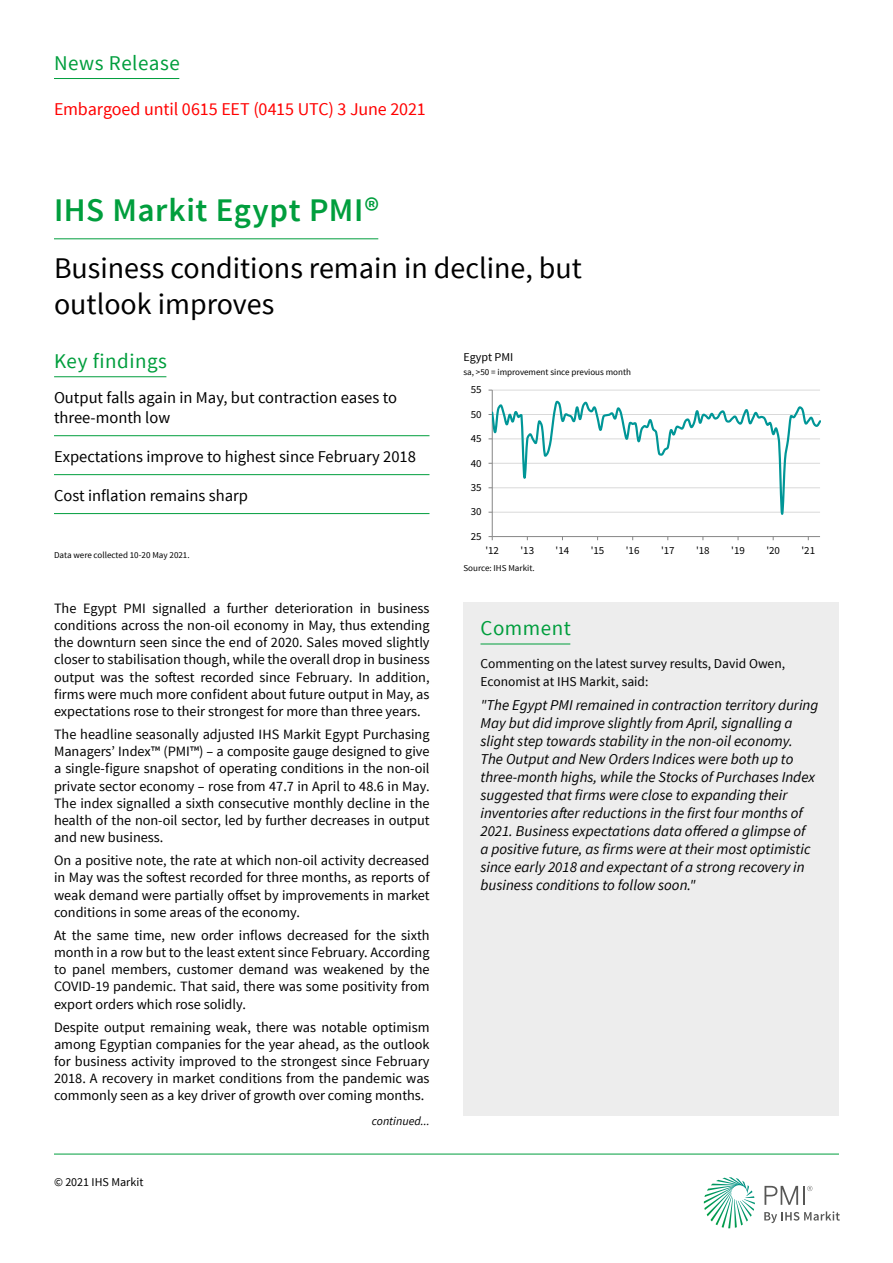
<style>
.page{position:relative;width:893px;height:1263px;background:#fff}
.page>*{position:absolute;margin:0;border:0;box-sizing:border-box;transform-origin:0 0}
.t1{font:600 33px "Source Sans Pro";letter-spacing:.015em;color:#009e3d}
.t2{font:30px/36px "Source Sans Pro";color:#000}
.t3{font:21px "Source Sans Pro";letter-spacing:.025em;color:#009e3d}
.t4{font:18px "Source Sans Pro";letter-spacing:-.01em;color:#f00}
.t5{font:16.5px/19.8px "Source Sans Pro";color:#000}
.t6{font:italic 15px/18px "Source Sans Pro";color:#000}
.t7{font:14.25px/17.1px "Source Sans Pro";color:#000;text-align:justify}
.t8{font:13.5px/18px "Source Sans Pro";color:#000}
.t9{font:12px "Source Sans Pro";color:#000}
.t10{font:italic 12px "Source Sans Pro";color:#000}
.t11{font:10.8px "Source Sans Pro";letter-spacing:-.005em;color:#000}
.t12{font:9px "Source Sans Pro";color:#000}
</style>
<div class="page">
<svg style="left:704px;top:1177px;width:51px;height:51px"></svg>
<svg style="left:764px;top:1211px;width:76px;height:12px"></svg>
<svg style="left:764px;top:1186px;width:48px;height:19px"></svg>
<hr style="left:54px;top:1154px;width:785px;height:1px;background:#009e3d">
<hr style="left:492px;top:390px;width:328px;height:1px;background:#d9d9d9">
<hr style="left:492px;top:390px;width:1px;height:147px;background:#868686">
<hr style="left:492px;top:536px;width:328px;height:1px;background:#868686">
<svg style="left:489px;top:398px;width:332px;height:121px"></svg>
<hr style="left:54px;top:376px;width:112px;height:1px;background:#009e3d">
<hr style="left:54px;top:78px;width:125px;height:1px;background:#009e3d">
<hr style="left:54px;top:238px;width:324px;height:1px;background:#009e3d">
<hr style="left:54px;top:435px;width:375px;height:1px;background:#009e3d">
<hr style="left:54px;top:474px;width:375px;height:1px;background:#009e3d">
<hr style="left:54px;top:513px;width:375px;height:1px;background:#009e3d">
<div style="left:463px;top:602px;width:376px;height:56px;background:#ededed"></div>
<hr style="left:480px;top:644px;width:90px;height:1px;background:#009e3d">
<div style="left:463px;top:658px;width:376px;height:457px;background:#ededed"></div>
<h3 class="t3" style="left:54px;top:50px;width:127px">News Release</h3>
<p class="t4" style="left:54px;top:98px;width:373px">Embargoed until 0615 EET (0415 UTC) 3 June 2021</p>
<h1 class="t1" style="left:54px;top:190px;width:327px">IHS Markit Egypt PMI®</h1>
<h2 class="t2" style="left:54px;top:250px;width:530px">Business conditions remain in decline, but outlook improves</h2>
<h3 class="t3" style="left:54px;top:348px;width:114px">Key findings</h3>
<p class="t9" style="left:463px;top:350px;width:51px">Egypt PMI</p>
<p class="t12" style="left:463px;top:366px;width:169px">sa, &gt;50 = improvement since previous month</p>
<p class="t5" style="left:54px;top:388px;width:345px">Output falls again in May, but contraction eases to three-month low</p>
<p class="t5" style="left:54px;top:446px;width:363px">Expectations improve to highest since February 2018</p>
<p class="t5" style="left:54px;top:485px;width:196px">Cost inflation remains sharp</p>
<p class="t12" style="left:54px;top:550px;width:137px">Data were collected 10-20 May 2021.</p>
<p class="t7" style="left:54px;top:600px;width:377px">The Egypt PMI signalled a further deterioration in business conditions across the non-oil economy in May, thus extending the downturn seen since the end of 2020. Sales moved slightly closer to stabilisation though, while the overall drop in business output was the softest recorded since February. In addition, firms were much more confident about future output in May, as expectations rose to their strongest for more than three years.</p>
<p class="t7" style="left:54px;top:726px;width:377px">The headline seasonally adjusted IHS Markit Egypt Purchasing Managers’ Index™ (PMI™) – a composite gauge designed to give a single-figure snapshot of operating conditions in the non-oil private sector economy – rose from 47.7 in April to 48.6 in May.<br>The index signalled a sixth consecutive monthly decline in the health of the non-oil sector, led by further decreases in output and new business.</p>
<p class="t7" style="left:54px;top:852px;width:377px">On a positive note, the rate at which non-oil activity decreased in May was the softest recorded for three months, as reports of weak demand were partially offset by improvements in market conditions in some areas of the economy.</p>
<p class="t7" style="left:54px;top:927px;width:377px">At the same time, new order inflows decreased for the sixth month in a row but to the least extent since February. According to panel members, customer demand was weakened by the COVID-19 pandemic. That said, there was some positivity from export orders which rose solidly.</p>
<p class="t7" style="left:54px;top:1019px;width:377px">Despite output remaining weak, there was notable optimism among Egyptian companies for the year ahead, as the outlook for business activity improved to the strongest since February 2018. A recovery in market conditions from the pandemic was commonly seen as a key driver of growth over coming months.</p>
<p class="t9" style="left:54px;top:1175px;width:91px">© 2021 IHS Markit</p>
<p class="t10" style="left:372px;top:1113px;width:59px">continued...</p>
<p class="t11" style="left:471px;top:383px;width:12px">55</p>
<p class="t11" style="left:471px;top:407px;width:12px">50</p>
<p class="t11" style="left:471px;top:432px;width:12px">45</p>
<p class="t11" style="left:471px;top:456px;width:12px">40</p>
<p class="t11" style="left:471px;top:481px;width:12px">35</p>
<p class="t11" style="left:471px;top:505px;width:12px">30</p>
<p class="t11" style="left:471px;top:529px;width:12px">25</p>
<p class="t11" style="left:485px;top:544px;width:15px">'12</p>
<p class="t11" style="left:520px;top:544px;width:15px">'13</p>
<p class="t11" style="left:556px;top:544px;width:15px">'14</p>
<p class="t11" style="left:591px;top:544px;width:15px">'15</p>
<p class="t11" style="left:626px;top:544px;width:15px">'16</p>
<p class="t11" style="left:661px;top:544px;width:15px">'17</p>
<p class="t11" style="left:696px;top:544px;width:15px">'18</p>
<p class="t11" style="left:731px;top:544px;width:15px">'19</p>
<p class="t11" style="left:766px;top:544px;width:15px">'20</p>
<p class="t11" style="left:801px;top:544px;width:15px">'21</p>
<p class="t12" style="left:463px;top:562px;width:73px">Source: IHS Markit.</p>
<h3 class="t3" style="left:480px;top:615px;width:92px">Comment</h3>
<p class="t8" style="left:480px;top:655px;width:306px">Commenting on the latest survey results, David Owen,<br>Economist at IHS Markit, said:</p>
<p class="t6" style="left:480px;top:696px;width:339px">"The Egypt PMI remained in contraction territory during May but did improve slightly from April, signalling a slight step towards stability in the non-oil economy.<br>The Output and New Orders Indices were both up to three-month highs, while the Stocks of Purchases Index suggested that firms were close to expanding their inventories after reductions in the first four months of 2021. Business expectations data offered a glimpse of<br>a positive future, as firms were at their most optimistic since early 2018 and expectant of a strong recovery in business conditions to follow soon."</p>
</div>
